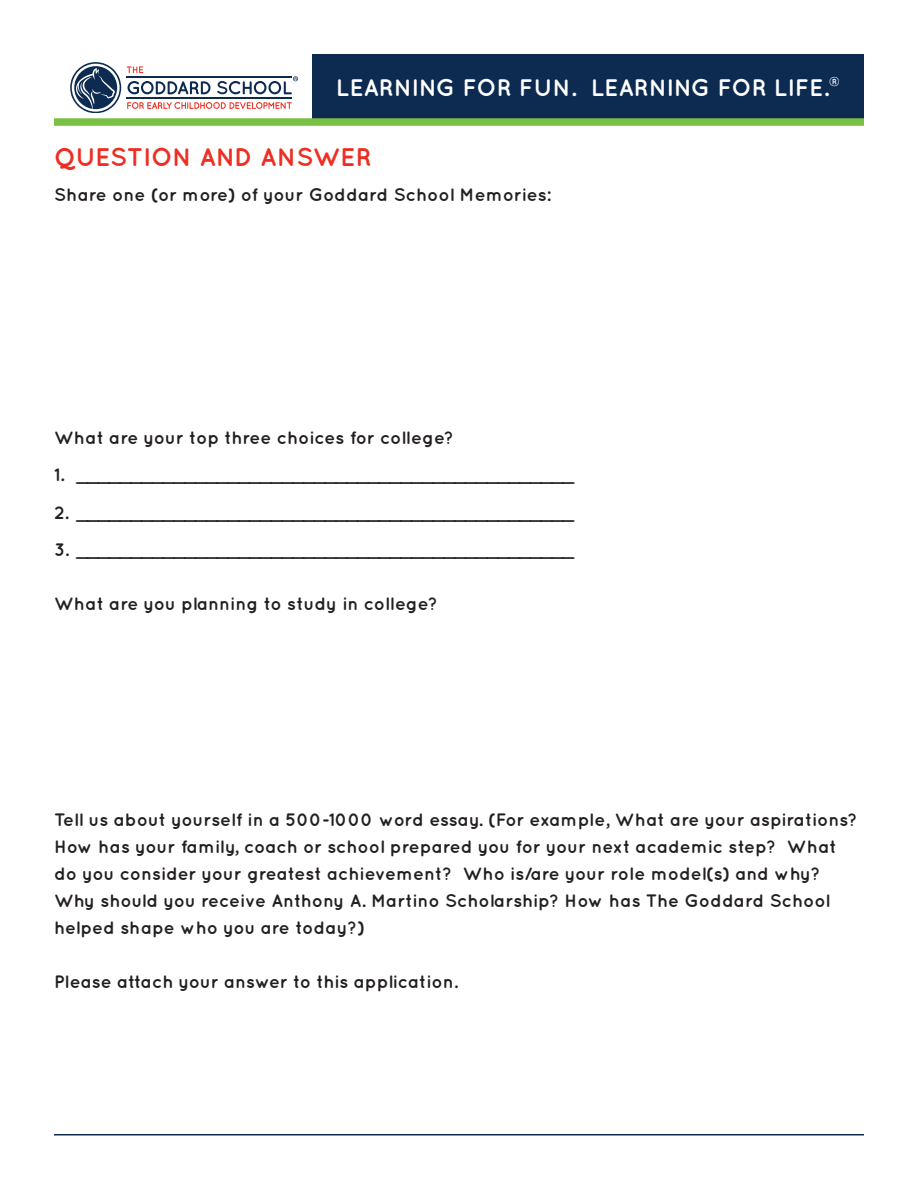
<style>
.page{position:relative;width:918px;height:1188px;background:#fff}
.page>*{position:absolute;margin:0;border:0;box-sizing:border-box;transform-origin:0 0}
.Body_Text{font:700 25.5px "Quicksand";color:#ee2e22}
.t1{font:700 23.85px "Quicksand";color:#fff}
.Body_Text-2{font:700 18px/27px "Quicksand";color:#231f20}
.s1{font-size:27px}
</style>
<div class="page">
<div style="left:313px;top:54px;width:551px;height:68px;background:#0d2b51"></div>
<div style="left:54px;top:118px;width:810px;height:8px;background:#79c142"></div>
<svg style="left:127px;top:102px;width:165px;height:7px"></svg>
<svg style="left:127px;top:66px;width:16px;height:7px"></svg>
<svg style="left:128px;top:81px;width:83px;height:13px"></svg>
<hr style="left:127px;top:76px;width:165px;height:2px;background:#0d2b51">
<hr style="left:127px;top:98px;width:165px;height:1px;background:#0d2b51">
<svg style="left:70px;top:62px;width:51px;height:50px"></svg>
<svg style="left:217px;top:76px;width:81px;height:18px"></svg>
<hr style="left:54px;top:1134px;width:810px;height:2px;background:#0d2b51">
<h2 class="t1" style="left:336px;top:74px;width:506px">LEARNING FOR FUN. LEARNING FOR LIFE.<span class="s1">®</span></h2>
<p class="Body_Text" style="left:54px;top:142px;width:319px">QUESTION AND ANSWER</p>
<p class="Body_Text-2" style="left:54px;top:180px;width:498px">Share one (or more) of your Goddard School Memories:</p>
<p class="Body_Text-2" style="left:54px;top:423px;width:401px">What are your top three choices for college?</p>
<p class="Body_Text-2" style="left:54px;top:461px;width:521px">1. ______________________________________________</p>
<p class="Body_Text-2" style="left:54px;top:498px;width:521px">2. ______________________________________________</p>
<p class="Body_Text-2" style="left:54px;top:536px;width:521px">3. ______________________________________________</p>
<p class="Body_Text-2" style="left:54px;top:590px;width:385px">What are you planning to study in college?</p>
<p class="Body_Text-2" style="left:54px;top:806px;width:805px">Tell us about yourself in a 500-1000 word essay. (For example, What are your aspirations?<br>How has your family, coach or school prepared you for your next academic step? What do you consider your greatest achievement? Who is/are your role model(s) and why?<br>Why should you receive Anthony A. Martino Scholarship? How has The Goddard School helped shape who you are today?)</p>
<p class="Body_Text-2" style="left:54px;top:968px;width:406px">Please attach your answer to this application.</p>
</div>
